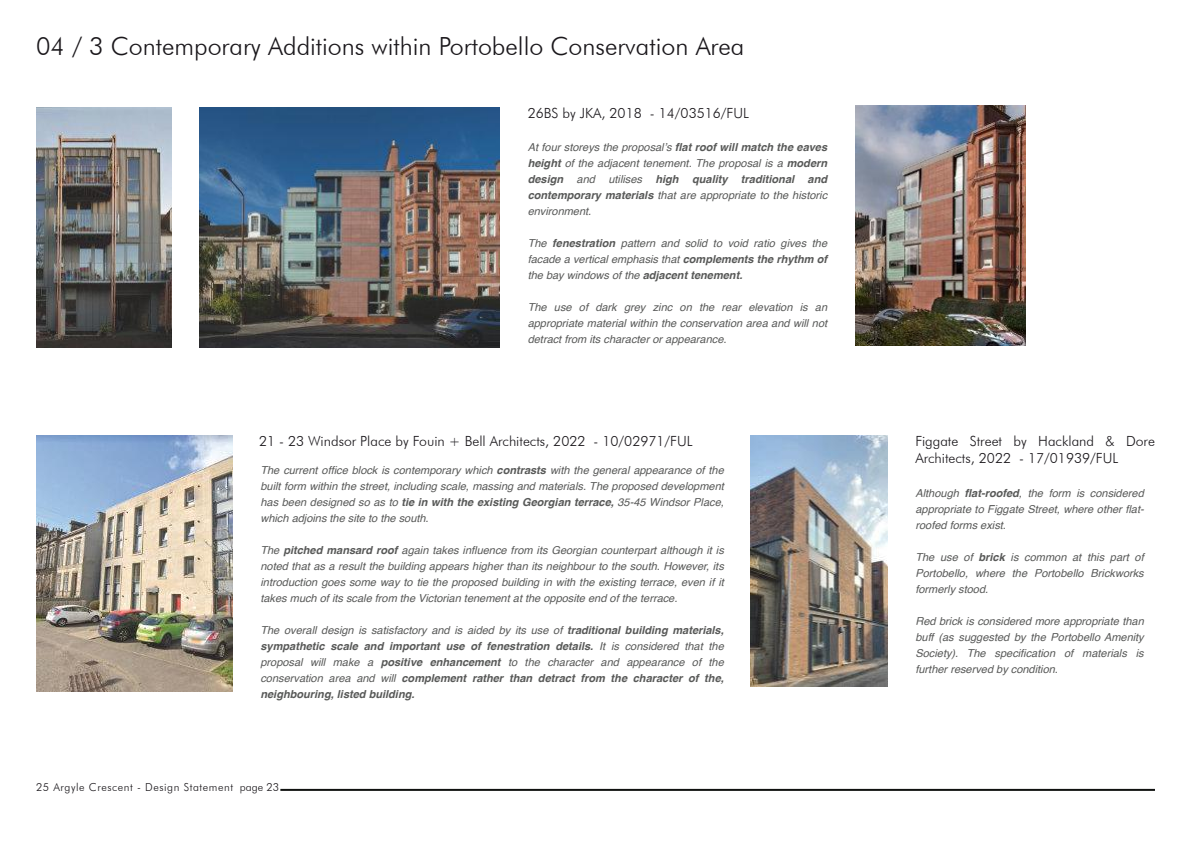
<style>
.page{position:relative;width:1191px;height:842px;background:#fff}
.page>*{position:absolute;margin:0;border:0;box-sizing:border-box;transform-origin:0 0}
.t1{font:300 25px "Futura BT";color:#1a171b}
.t2{font:300 14px/16.8px "Futura BT";color:#1a171b}
.t3{font:italic 11px/16px "Helvetica";color:#585958;text-align:justify}
.t4{font:italic 700 11px/16px "Helvetica";color:#585958;text-align:justify}
.t5{font:300 11px "Futura BT";letter-spacing:.05em;color:#1a171b}
.s1{font-weight:700}
.s2{font-weight:400}
</style>
<div class="page">
<hr style="left:280px;top:789px;width:875px;height:2px;background:#101210">
<img style="left:200px;top:108px;width:299px;height:239px">
<img style="left:751px;top:435px;width:136px;height:252px">
<img style="left:36px;top:435px;width:196px;height:257px">
<img style="left:36px;top:108px;width:135px;height:239px">
<img style="left:855px;top:106px;width:171px;height:239px">
<h1 class="t1" style="left:36px;top:36px;width:710px">04 / 3 Contemporary Additions within Portobello Conservation Area</h1>
<p class="t2" style="left:528px;top:106px;width:223px">26BS by JKA, 2018 - 14/03516/FUL</p>
<p class="t3" style="left:528px;top:140px;width:301px">At four storeys the proposal’s <span class="s1">flat roof will match the eaves height</span> of the adjacent tenement. The proposal is a <span class="s1">modern design</span> and utilises <span class="s1">high quality traditional and contemporary materials</span> that are appropriate to the historic environment.</p>
<p class="t3" style="left:528px;top:236px;width:301px">The <span class="s1">fenestration</span> pattern and solid to void ratio gives the facade a vertical emphasis that <span class="s1">complements the rhythm of </span>the bay windows of the <span class="s1">adjacent tenement.</span></p>
<p class="t3" style="left:528px;top:300px;width:301px">The use of dark grey zinc on the rear elevation is an appropriate material within the conservation area and will not detract from its character or appearance.</p>
<p class="t2" style="left:259px;top:434px;width:435px">21 - 23 Windsor Place by Fouin + Bell Architects, 2022 - 10/02971/FUL</p>
<p class="t3" style="left:260px;top:462px;width:465px">The current office block is contemporary which <span class="s1">contrasts</span> with the general appearance of the built form within the street, including scale, massing and materials. The proposed development has been designed so as to <span class="s1">tie in with the existing Georgian terrace,</span> 35-45 Windsor Place, which adjoins the site to the south.</p>
<p class="t3" style="left:260px;top:542px;width:465px">The <span class="s1">pitched mansard roof</span> again takes influence from its Georgian counterpart although it is noted that as a result the building appears higher than its neighbour to the south. However, its introduction goes some way to tie the proposed building in with the existing terrace, even if it takes much of its scale from the Victorian tenement at the opposite end of the terrace.</p>
<p class="t4" style="left:260px;top:622px;width:465px"><span class="s2">The overall design is satisfactory and is aided by its use of</span> traditional building materials, sympathetic scale and important use of fenestration details. <span class="s2">It is considered that the proposal will make a</span> positive enhancement <span class="s2">to the character and appearance of the conservation area and will</span> complement rather than detract from the character of the, neighbouring, listed building.</p>
<p class="t5" style="left:36px;top:783px;width:245px">25 Argyle Crescent - Design Statement page 23</p>
<p class="t2" style="left:915px;top:434px;width:241px">Figgate Street by Hackland &amp; Dore<br>Architects, 2022 - 17/01939/FUL</p>
<p class="t3" style="left:915px;top:486px;width:230px">Although <span class="s1">flat-roofed</span>, the form is considered appropriate to Figgate Street, where other flat&shy;roofed forms exist.</p>
<p class="t3" style="left:915px;top:550px;width:230px">The use of <span class="s1">brick</span> is common at this part of Portobello, where the Portobello Brickworks formerly stood.</p>
<p class="t3" style="left:915px;top:614px;width:230px">Red brick is considered more appropriate than buff (as suggested by the Portobello Amenity Society). The specification of materials is further reserved by condition.</p>
</div>
